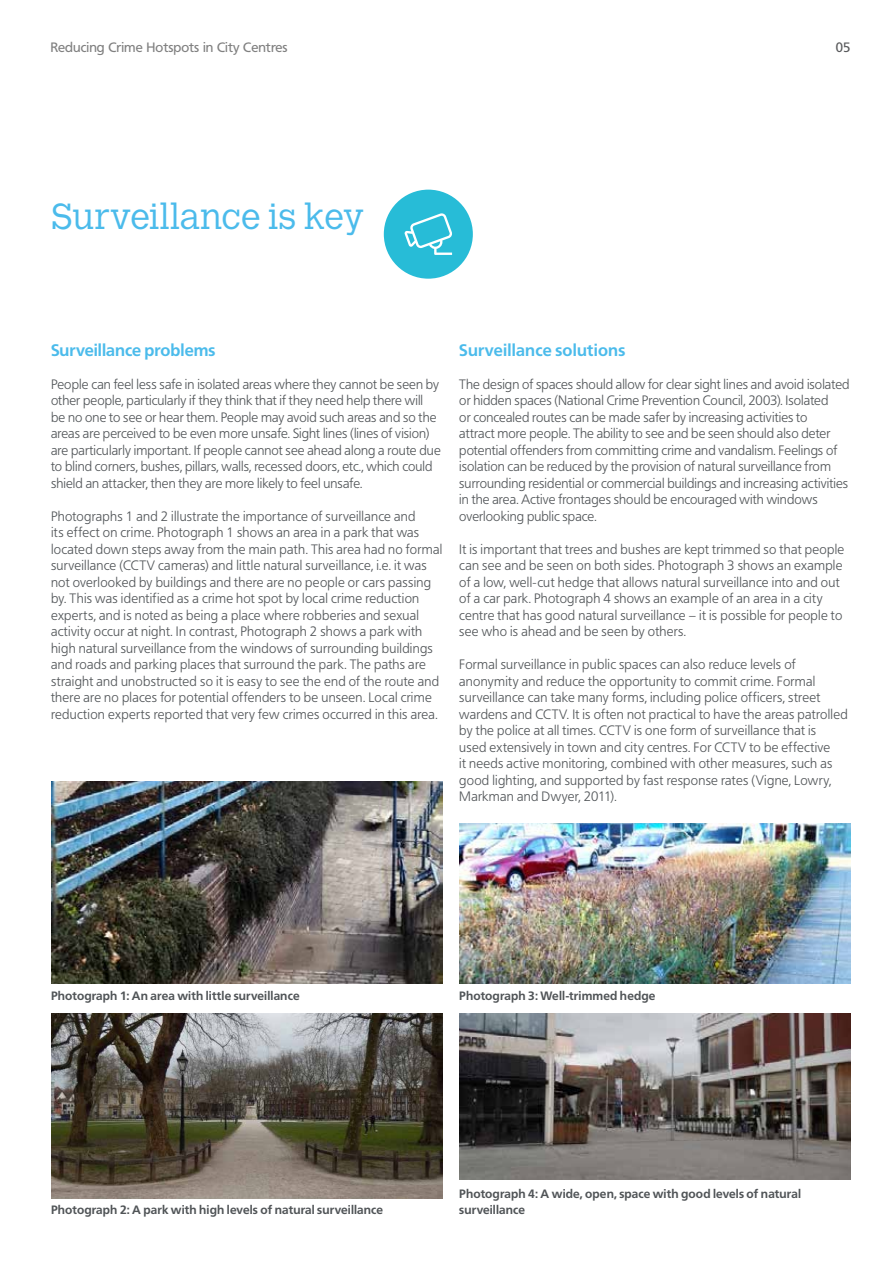
<style>
.page{position:relative;width:893px;height:1263px;background:#fff}
.page>*{position:absolute;margin:0;border:0;box-sizing:border-box;transform-origin:0 0}
.t1{font:300 36px "Calvert";letter-spacing:-.005em;color:#4bbbeb}
.t2{font:700 16.5px "Frutiger BQ";letter-spacing:.005em;color:#4bbbeb}
.t3{font:300 13.5px/16.5px "Frutiger BQ";letter-spacing:.015em;color:#505457}
.t4{font:13.5px "Frutiger BQ";color:#808080}
.t5{font:13.5px "Frutiger BQ";color:#58595b}
.t6{font:700 12px/16.5px "Frutiger BQ";letter-spacing:.01em;color:#505457}
</style>
<div class="page">
<img style="left:51px;top:1013px;width:391px;height:185px">
<img style="left:51px;top:781px;width:391px;height:203px">
<div style="left:384px;top:190px;width:89px;height:89px;background:#27bcd7;border-radius:50%"></div>
<svg style="left:404px;top:213px;width:49px;height:42px"></svg>
<img style="left:459px;top:823px;width:391px;height:161px">
<img style="left:459px;top:1013px;width:391px;height:166px">
<p class="t4" style="left:51px;top:40px;width:239px">Reducing Crime Hotspots in City Centres</p>
<p class="t5" style="left:836px;top:40px;width:16px">05</p>
<h1 class="t1" style="left:51px;top:196px;width:315px">Surveillance is key</h1>
<p class="t2" style="left:51px;top:340px;width:166px">Surveillance problems</p>
<p class="t3" style="left:51px;top:376px;width:391px">People can feel less safe in isolated areas where they cannot be seen by other people, particularly if they think that if they need help there will<br>be no one to see or hear them. People may avoid such areas and so the areas are perceived to be even more unsafe. Sight lines (lines of vision) are particularly important. If people cannot see ahead along a route due to blind corners, bushes, pillars, walls, recessed doors, etc., which could shield an attacker, then they are more likely to feel unsafe.</p>
<p class="t3" style="left:51px;top:508px;width:393px">Photographs 1 and 2 illustrate the importance of surveillance and<br>its effect on crime. Photograph 1 shows an area in a park that was located down steps away from the main path. This area had no formal surveillance (CCTV cameras) and little natural surveillance, i.e. it was not overlooked by buildings and there are no people or cars passing by. This was identified as a crime hot spot by local crime reduction experts, and is noted as being a place where robberies and sexual activity occur at night. In contrast, Photograph 2 shows a park with high natural surveillance from the windows of surrounding buildings and roads and parking places that surround the park. The paths are straight and unobstructed so it is easy to see the end of the route and there are no places for potential offenders to be unseen. Local crime reduction experts reported that very few crimes occurred in this area.</p>
<p class="t2" style="left:459px;top:340px;width:168px">Surveillance solutions</p>
<p class="t3" style="left:459px;top:376px;width:392px">The design of spaces should allow for clear sight lines and avoid isolated or hidden spaces (National Crime Prevention Council, 2003). Isolated<br>or concealed routes can be made safer by increasing activities to<br>attract more people. The ability to see and be seen should also deter potential offenders from committing crime and vandalism. Feelings of isolation can be reduced by the provision of natural surveillance from surrounding residential or commercial buildings and increasing activities in the area. Active frontages should be encouraged with windows overlooking public space.</p>
<p class="t3" style="left:459px;top:541px;width:386px">It is important that trees and bushes are kept trimmed so that people can see and be seen on both sides. Photograph 3 shows an example of a low, well-cut hedge that allows natural surveillance into and out of a car park. Photograph 4 shows an example of an area in a city centre that has good natural surveillance – it is possible for people to see who is ahead and be seen by others.</p>
<p class="t3" style="left:459px;top:657px;width:390px">Formal surveillance in public spaces can also reduce levels of anonymity and reduce the opportunity to commit crime. Formal surveillance can take many forms, including police officers, street wardens and CCTV. It is often not practical to have the areas patrolled by the police at all times. CCTV is one form of surveillance that is<br>used extensively in town and city centres. For CCTV to be effective<br>it needs active monitoring, combined with other measures, such as good lighting, and supported by fast response rates (Vigne, Lowry, Markman and Dwyer, 2011).</p>
<p class="t6" style="left:51px;top:987px;width:250px">Photograph 1: An area with little surveillance</p>
<p class="t6" style="left:459px;top:987px;width:198px">Photograph 3: Well-trimmed hedge</p>
<p class="t6" style="left:51px;top:1202px;width:334px">Photograph 2: A park with high levels of natural surveillance</p>
<p class="t6" style="left:459px;top:1185px;width:343px">Photograph 4: A wide, open, space with good levels of natural surveillance</p>
</div>
